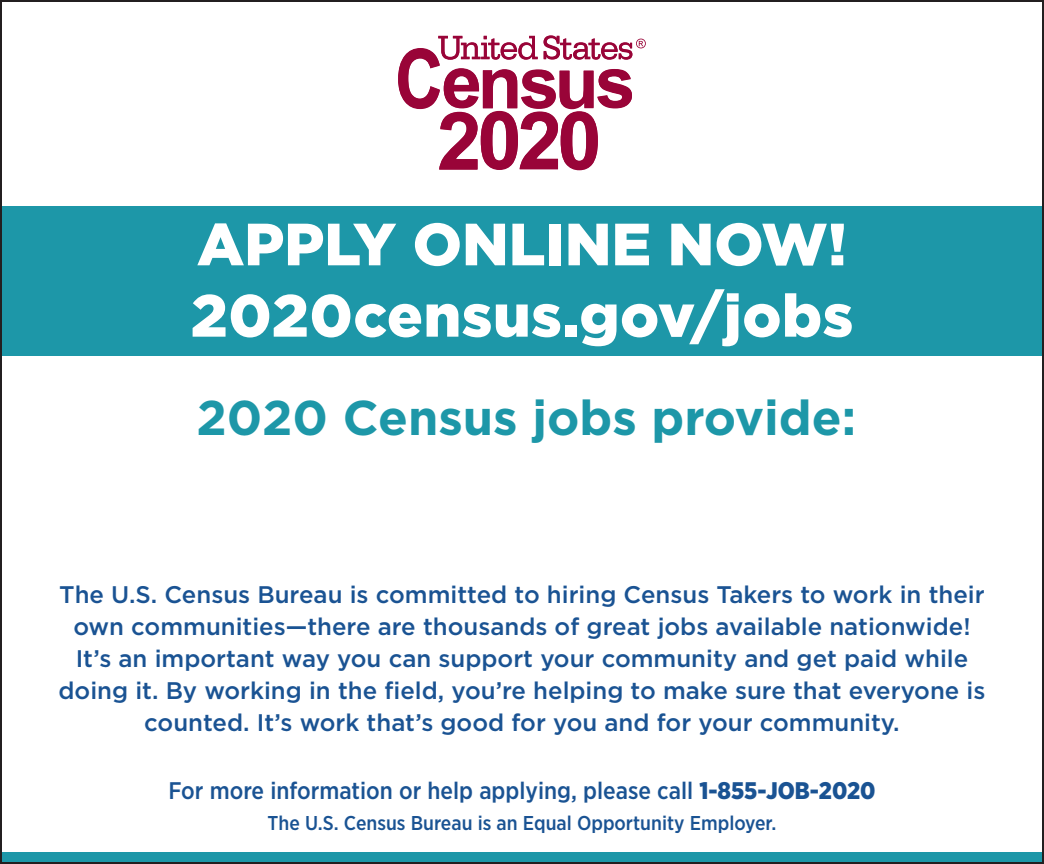
<style>
.page{position:relative;width:1044px;height:864px;background:#fff}
.page>*{position:absolute;margin:0;border:0;box-sizing:border-box;transform-origin:0 0}
.t1{font:900 59.6px "Gotham HTF";color:#fff}
.H2-1{font:700 48.8px "Gotham HTF";color:#1d97a8}
.H2-2{font:500 24px/32px "Gotham HTF";color:#1a5393;text-align:center}
.Paragraph-fine_print{font:500 24px "Gotham Narrow";color:#1a5393}
.Paragraph-fine_print-2{font:500 20px "Gotham Narrow";color:#1a5393}
.s1{font-weight:900}
</style>
<div class="page">
<div style="left:0;top:852px;width:1044px;height:12px;background:#1d97a8"></div>
<svg style="left:398px;top:35px;width:248px;height:135px"></svg>
<div style="left:0;top:206px;width:1044px;height:149px;background:#1d97a8"></div>
<h2 class="t1" style="left:197px;top:210px;width:652px">APPLY ONLINE NOW!</h2>
<h2 class="t1" style="left:191px;top:281px;width:664px">2020census.gov/jobs</h2>
<h2 class="H2-1" style="left:197px;top:389px;width:661px">2020 Census jobs provide:</h2>
<h2 class="H2-2" style="left:59px;top:578px;width:928px">The U.S. Census Bureau is committed to hiring Census Takers to work in their own communities—there are thousands of great jobs available nationwide!<br>It’s an important way you can support your community and get paid while doing it. By working in the field, you’re helping to make sure that everyone is counted. It’s work that’s good for you and for your community.</h2>
<h3 class="Paragraph-fine_print" style="left:168px;top:776px;width:709px">For more information or help applying, please call <span class="s1">1-855-JOB-2020</span></h3>
<h3 class="Paragraph-fine_print-2" style="left:268px;top:810px;width:510px">The U.S. Census Bureau is an Equal Opportunity Employer.</h3>
</div>
